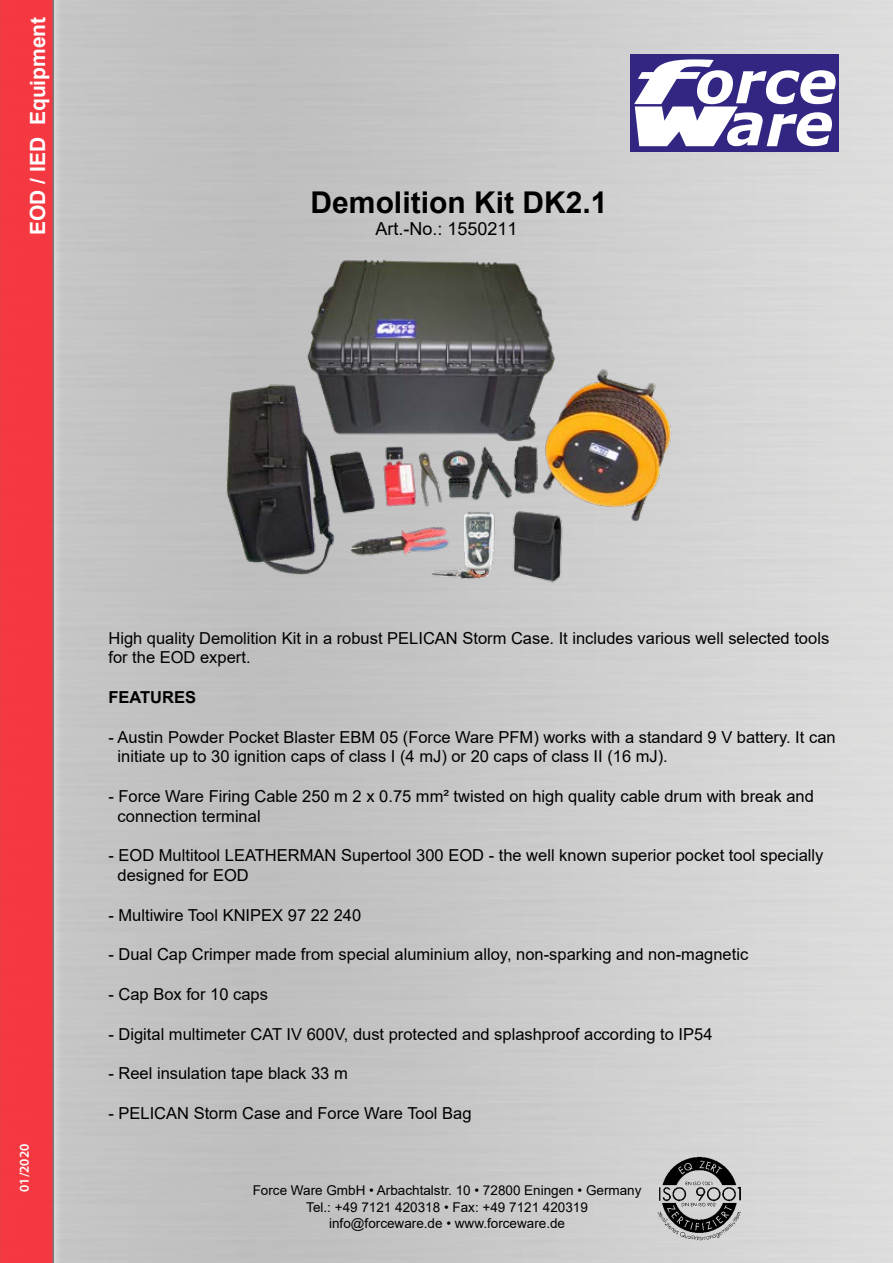
<style>
.page{position:relative;width:893px;height:1263px;background:#fff}
.page>*{position:absolute;margin:0;border:0;box-sizing:border-box;transform-origin:0 0}
.t1{font:700 30px "Arial";color:#000}
.t2{font:700 21px "Arial";color:#fffeff}
.t3{font:18px "Arial";color:#000}
.t4{font:16.5px/19.8px "Arial";color:#000}
.t5{font:700 16.5px "Arial";color:#000}
.t6{font:13.5px/16.2px "Arial";color:#000;text-align:center}
.t7{font:600 13.5px "Myriad Pro";color:#fff}
.s1{font-style:inherit}
</style>
<div class="page">
<img style="left:63px;top:0;width:830px;height:1263px">
<div style="left:631px;top:54px;width:208px;height:98px;background:#312783"></div>
<svg style="left:634px;top:59px;width:202px;height:87px"></svg>
<img style="left:654px;top:1153px;width:90px;height:89px">
<div style="left:0;top:0;width:63px;height:1263px;background:#cecece"></div>
<div style="left:0;top:0;width:54px;height:1263px;background:#f43841"></div>
<img style="left:214px;top:257px;width:466px;height:344px">
<p class="t2" style="left:23px;top:235px;width:220px;rotate:-90deg">EOD / IED Equipment</p>
<h1 class="t1" style="left:311px;top:181px;width:298px">Demolition Kit DK2<span class="s1">.1</span></h1>
<p class="t3" style="left:375px;top:216px;width:144px">Art.-No.: 155021<span class="s1">1</span></p>
<p class="t7" style="left:16px;top:1192px;width:49px;rotate:-90deg">01/2020</p>
<p class="t4" style="left:108px;top:628px;width:722px">High quality Demolition Kit in a robust PELICAN Storm Case. It includes various well selected tools for the EOD expert.</p>
<p class="t5" style="left:108px;top:685px;width:89px">FEATURES</p>
<p class="t4" style="left:118px;top:727px;width:720px;text-indent:-9px">- Austin Powder Pocket Blaster EBM 05 (Force Ware PFM) works with a standard 9 V battery. It can initiate up to 30 ignition caps of class I (4 mJ) or 20 caps of class II (16 mJ).</p>
<p class="t4" style="left:118px;top:786px;width:698px;text-indent:-9px">- Force Ware Firing Cable 250 m 2 x 0.75 mm² twisted on high quality cable drum with break and connection terminal</p>
<p class="t4" style="left:118px;top:845px;width:707px;text-indent:-9px">- EOD Multitool LEATHERMAN Supertool 300 EOD - the well known superior pocket tool specially designed for EOD</p>
<p class="t4" style="left:108px;top:905px;width:254px">- Multiwire Tool KNIPEX 97 22 240</p>
<p class="t4" style="left:108px;top:944px;width:641px">- Dual Cap Crimper made from special aluminium alloy, non-sparking and non-magnetic</p>
<p class="t4" style="left:108px;top:984px;width:161px">- Cap Box for 10 caps</p>
<p class="t4" style="left:108px;top:1024px;width:606px">- Digital multimeter CAT IV 600V, dust protected and splashproof according to IP54</p>
<p class="t4" style="left:108px;top:1063px;width:241px">- Reel insulation tape black 33 m</p>
<p class="t4" style="left:108px;top:1103px;width:365px">- PELICAN Storm Case and Force Ware Tool Bag</p>
<p class="t6" style="left:253px;top:1182px;width:390px">Force Ware GmbH • Arbachtalstr. 10 • 72800 Eningen • Germany<br>Tel.: +49 7121 420318 • Fax: +49 7121 420319 info@forceware.de • www.forceware.de</p>
</div>
